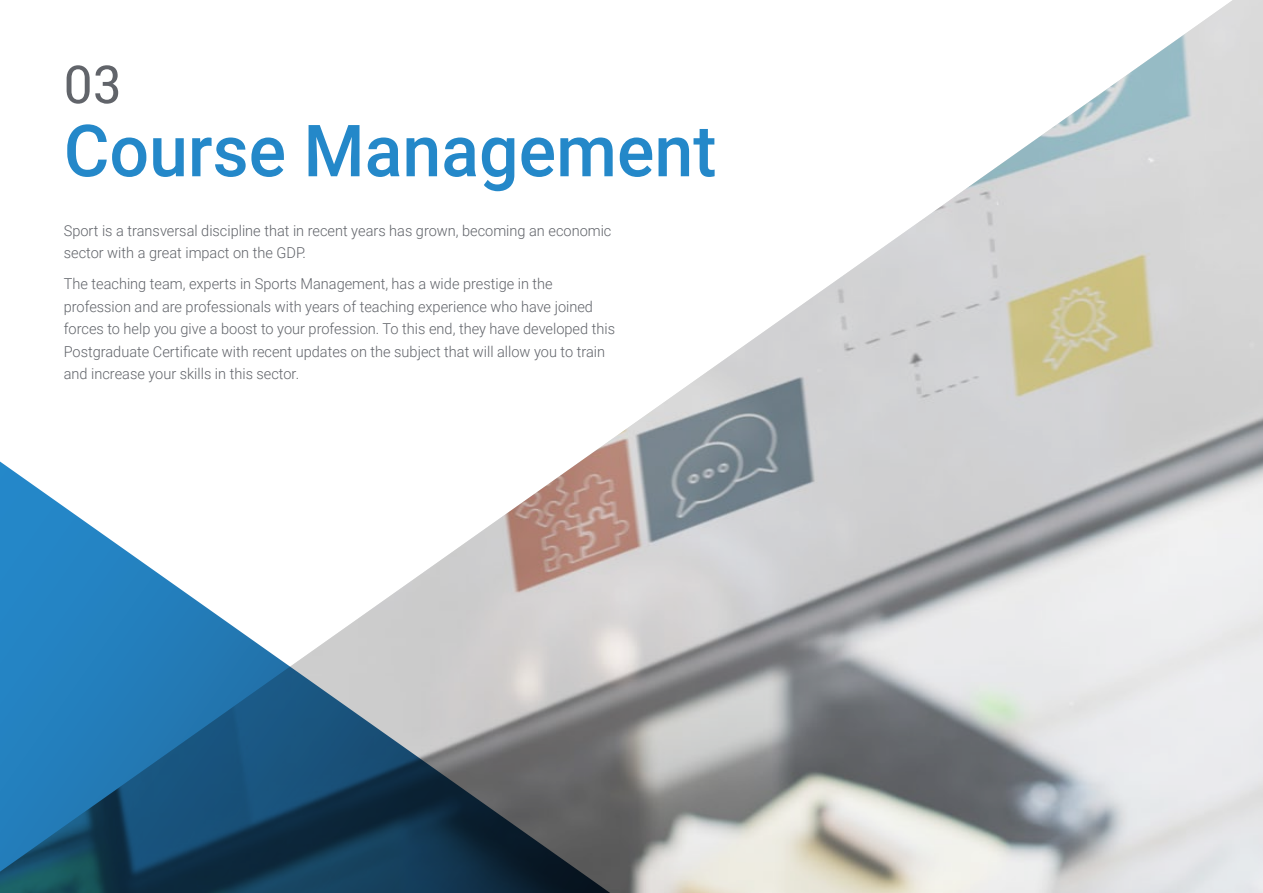
<style>
.page{position:relative;width:1263px;height:893px;background:#fff}
.page>*{position:absolute;margin:0;border:0;box-sizing:border-box;transform-origin:0 0}
.t1{font:500 72px "Roboto";color:#2488c9}
.t2{font:52.5px "Roboto";color:#61646a}
.t3{font:300 15px/22.5px "Roboto";color:#61646a}
</style>
<div class="page">
<img style="left:602px;top:0;width:661px;height:893px">
<svg style="left:0;top:446px;width:640px;height:447px"></svg>
<h2 class="t2" style="left:64px;top:48px;width:59px">03</h2>
<h1 class="t1" style="left:64px;top:100px;width:654px">Course Management</h1>
<p class="t3" style="left:64px;top:218px;width:549px">Sport is a transversal discipline that in recent years has grown, becoming an economic sector with a great impact on the GDP.</p>
<p class="t3" style="left:64px;top:272px;width:553px">The teaching team, experts in Sports Management, has a wide prestige in the profession and are professionals with years of teaching experience who have joined forces to help you give a boost to your profession. To this end, they have developed this Postgraduate Certificate with recent updates on the subject that will allow you to train and increase your skills in this sector.</p>
</div>
